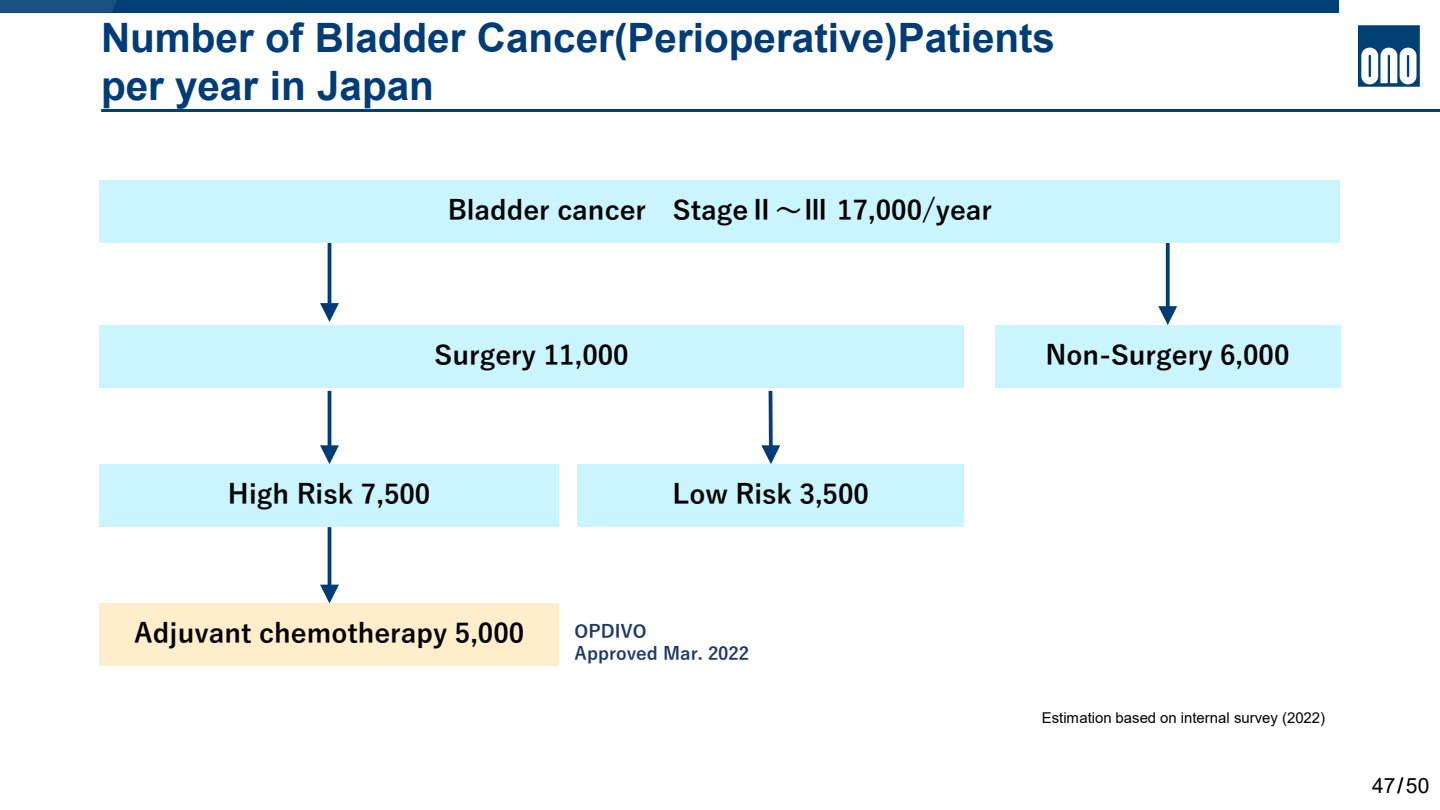
<style>
.page{position:relative;width:1440px;height:810px;background:#fff}
.page>*{position:absolute;margin:0;border:0;box-sizing:border-box;transform-origin:0 0}
.t1{font:700 40.5px "Arial";color:#023c77}
.t2{font:700 27px "Yu Gothic";color:#000}
.t3{font:21px "Arial";color:#000}
.t4{font:700 18px "Yu Gothic";color:#1e3a65}
.t5{font:15px "Arial";color:#000}
</style>
<div class="page">
<img style="left:101px;top:110px;width:1339px;height:1px">
<div style="left:0;top:0;width:1339px;height:13px;background:#003f73"></div>
<svg style="left:0;top:0;width:117px;height:13px;background:#175080"></svg>
<img style="left:1359px;top:26px;width:60px;height:60px">
<svg style="left:1166px;top:243px;width:4px;height:63px"></svg>
<svg style="left:1158px;top:306px;width:19px;height:19px"></svg>
<hr style="left:328px;top:239px;width:3px;height:66px;background:#023c77">
<svg style="left:320px;top:303px;width:19px;height:19px"></svg>
<div style="left:100px;top:325px;width:864px;height:63px;background:#caf5ff"></div>
<hr style="left:328px;top:527px;width:3px;height:60px;background:#023c77">
<svg style="left:320px;top:585px;width:19px;height:18px"></svg>
<div style="left:100px;top:180px;width:1240px;height:62px;background:#caf5ff"></div>
<div style="left:995px;top:325px;width:345px;height:63px;background:#caf5ff"></div>
<div style="left:100px;top:464px;width:459px;height:63px;background:#caf5ff"></div>
<div style="left:100px;top:603px;width:459px;height:63px;background:#ffedcb"></div>
<hr style="left:328px;top:391px;width:3px;height:56px;background:#023c77">
<svg style="left:320px;top:445px;width:19px;height:19px"></svg>
<div style="left:578px;top:464px;width:386px;height:63px;background:#caf5ff"></div>
<svg style="left:769px;top:391px;width:4px;height:54px"></svg>
<svg style="left:761px;top:445px;width:19px;height:19px"></svg>
<p class="t1" style="left:101px;top:9px;width:956px">Number of Bladder Cancer(Perioperative)Patients</p>
<p class="t1" style="left:101px;top:57px;width:334px">per year in Japan</p>
<p class="t2" style="left:448px;top:195px;width:546px">Bladder cancer StageⅡ～Ⅲ 17,000/year</p>
<p class="t2" style="left:435px;top:340px;width:196px">Surgery 11,000</p>
<p class="t2" style="left:228px;top:479px;width:204px">High Risk 7,500</p>
<p class="t2" style="left:673px;top:479px;width:198px">Low Risk 3,500</p>
<p class="t2" style="left:134px;top:618px;width:392px">Adjuvant chemotherapy 5,000</p>
<p class="t4" style="left:575px;top:622px;width:74px">OPDIVO</p>
<p class="t4" style="left:575px;top:643px;width:176px">Approved Mar. 2022</p>
<p class="t2" style="left:1046px;top:340px;width:246px">Non-Surgery 6,000</p>
<p class="t5" style="left:1042px;top:707px;width:285px">Estimation based on internal survey (2022)</p>
<p class="t3" style="left:1372px;top:771px;width:59px">47/50</p>
</div>
